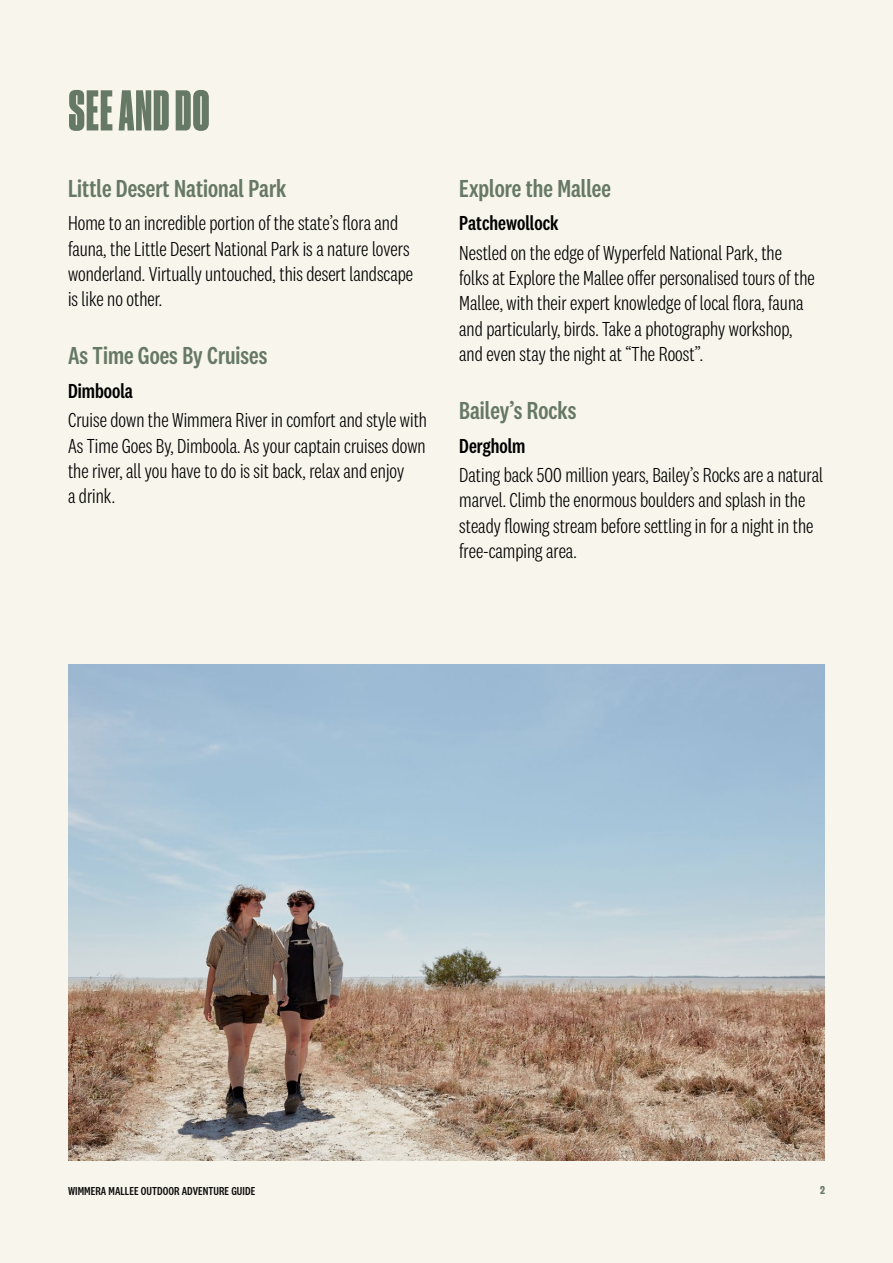
<style>
.page{position:relative;width:893px;height:1263px;background:#f8f5ec}
.page>*{position:absolute;margin:0;border:0;box-sizing:border-box;transform-origin:0 0}
.t1{font:54px "Druk Condensed Super";letter-spacing:.025em;color:#667866}
.t2{font:500 25.5px "National 2 Condensed";color:#667866}
.t3{font:300 21px/25.2px "National 2 Condensed";color:#000}
.t4{font:500 21px "National 2 Condensed";color:#000}
.t5{font:500 12px "National 2 Condensed";letter-spacing:.005em;color:#0d0d0d}
.t6{font:700 12px "National 2 Condensed";color:#667866}
</style>
<div class="page">
<img style="left:68px;top:664px;width:757px;height:497px">
<h1 class="t1" style="left:69px;top:77px;width:142px">SEE AND DO</h1>
<p class="t2" style="left:68px;top:174px;width:220px">Little Desert National Park</p>
<p class="t3" style="left:68px;top:211px;width:347px">Home to an incredible portion of the state’s flora and fauna, the Little Desert National Park is a nature lovers wonderland. Virtually untouched, this desert landscape is like no other.</p>
<p class="t2" style="left:68px;top:342px;width:201px">As Time Goes By Cruises</p>
<p class="t4" style="left:68px;top:379px;width:66px">Dimboola</p>
<p class="t3" style="left:68px;top:408px;width:361px">Cruise down the Wimmera River in comfort and style with As Time Goes By, Dimboola. As your captain cruises down the river, all you have to do is sit back, relax and enjoy<br>a drink.</p>
<p class="t2" style="left:459px;top:174px;width:153px">Explore the Mallee</p>
<p class="t4" style="left:459px;top:212px;width:101px">Patchewollock</p>
<p class="t3" style="left:459px;top:240px;width:357px">Nestled on the edge of Wyperfeld National Park, the folks at Explore the Mallee offer personalised tours of the Mallee, with their expert knowledge of local flora, fauna and particularly, birds. Take a photography workshop, and even stay the night at “The Roost”.</p>
<p class="t2" style="left:459px;top:396px;width:119px">Bailey’s Rocks</p>
<p class="t4" style="left:459px;top:434px;width:68px">Dergholm</p>
<p class="t3" style="left:459px;top:462px;width:365px">Dating back 500 million years, Bailey’s Rocks are a natural marvel. Climb the enormous boulders and splash in the steady flowing stream before settling in for a night in the free-camping area.</p>
<p class="t5" style="left:68px;top:1184px;width:189px">WIMMERA MALLEE OUTDOOR ADVENTURE GUIDE</p>
<p class="t6" style="left:820px;top:1183px;width:6px">2</p>
</div>
